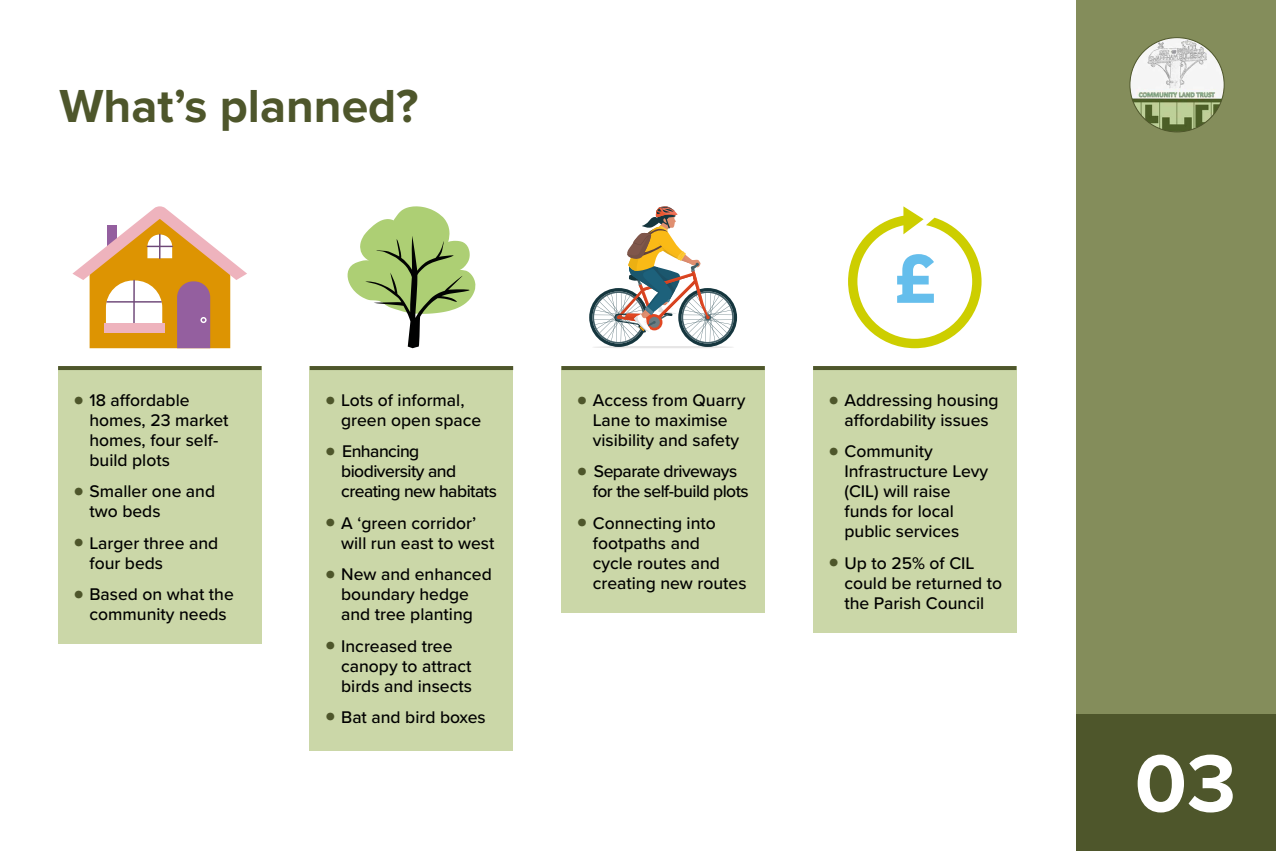
<style>
.page{position:relative;width:1276px;height:851px;background:#fff}
.page>*{position:absolute;margin:0;border:0;box-sizing:border-box;transform-origin:0 0}
.t1{font:700 84px "Proxima Nova";color:#fff}
.t2{font:700 68.55px "Gotham";color:#65beec}
.t3{font:700 48px "Proxima Nova";color:#4e562b}
.t4{font:500 17.5px/20px "Proxima Nova";color:#000}
.t5{font:500 17.5px/20px "Proxima Nova";letter-spacing:-.03em;color:#000}
.s1{font-size:35px;color:#4e562b}
</style>
<div class="page">
<div style="left:1076px;top:0;width:200px;height:714px;background:#848d5b"></div>
<div style="left:1076px;top:714px;width:200px;height:136px;background:#4e562b"></div>
<div style="left:813px;top:366px;width:203px;height:266px;background:#cbd7a8"></div>
<hr style="left:813px;top:366px;width:203px;height:4px;background:#4e562b">
<svg style="left:848px;top:206px;width:133px;height:142px"></svg>
<div style="left:58px;top:366px;width:203px;height:277px;background:#cbd7a8"></div>
<hr style="left:58px;top:366px;width:203px;height:4px;background:#4e562b">
<svg style="left:72px;top:206px;width:175px;height:142px"></svg>
<div style="left:310px;top:366px;width:203px;height:384px;background:#cbd7a8"></div>
<hr style="left:310px;top:366px;width:203px;height:4px;background:#4e562b">
<svg style="left:347px;top:206px;width:129px;height:142px"></svg>
<div style="left:561px;top:366px;width:204px;height:246px;background:#cbd7a8"></div>
<hr style="left:561px;top:366px;width:204px;height:4px;background:#4e562b">
<svg style="left:589px;top:206px;width:148px;height:142px"></svg>
<img style="left:1130px;top:38px;width:94px;height:94px;border-radius:47px">
<h3 class="t3" style="left:60px;top:70px;width:360px">What’s planned?</h3>
<p class="t4" style="left:89px;top:389px;width:140px;text-indent:-17px"><span class="s1">•</span> 18 affordable homes, 23 market homes, four self&shy;build plots</p>
<p class="t4" style="left:89px;top:481px;width:127px;text-indent:-17px"><span class="s1">•</span> Smaller one and two beds</p>
<p class="t4" style="left:89px;top:532px;width:130px;text-indent:-17px"><span class="s1">•</span> Larger three and four beds</p>
<p class="t4" style="left:72px;top:583px;width:163px;text-align:center"><span class="s1">•</span> Based on what the community needs</p>
<p class="t4" style="left:341px;top:389px;width:142px;text-indent:-17px"><span class="s1">•</span> Lots of informal, green open space</p>
<p class="t5" style="left:341px;top:441px;width:157px;text-indent:-17px"><span class="s1">•</span> Enhancing biodiversity and creating new habitats</p>
<p class="t4" style="left:341px;top:512px;width:155px;text-indent:-17px"><span class="s1">•</span> A ‘green corridor’ will run east to west</p>
<p class="t4" style="left:324px;top:563px;width:169px;text-align:center"><span class="s1">•</span> New and enhanced boundary hedge<br>and tree planting</p>
<p class="t4" style="left:341px;top:635px;width:132px;text-indent:-17px"><span class="s1">•</span> Increased tree canopy to attract birds and insects</p>
<p class="t4" style="left:324px;top:706px;width:163px"><span class="s1">•</span> Bat and bird boxes</p>
<p class="t4" style="left:593px;top:389px;width:154px;text-indent:-17px"><span class="s1">•</span> Access from Quarry<br>Lane to maximise visibility and safety</p>
<p class="t5" style="left:593px;top:461px;width:157px;text-indent:-17px"><span class="s1">•</span> Separate driveways for the self-build plots</p>
<p class="t4" style="left:593px;top:512px;width:155px;text-indent:-17px"><span class="s1">•</span> Connecting into footpaths and<br>cycle routes and creating new routes</p>
<h2 class="t2" style="left:893px;top:233px;width:46px">£</h2>
<p class="t4" style="left:827px;top:389px;width:173px;text-align:center"><span class="s1">•</span> Addressing housing affordability issues</p>
<p class="t4" style="left:844px;top:441px;width:145px;text-indent:-17px"><span class="s1">•</span> Community<br>Infrastructure Levy (CIL) will raise funds for local public services</p>
<p class="t4" style="left:844px;top:552px;width:159px;text-indent:-17px"><span class="s1">•</span> Up to 25% of CIL could be returned to the Parish Council</p>
<h1 class="t1" style="left:1134px;top:720px;width:103px">03</h1>
</div>
